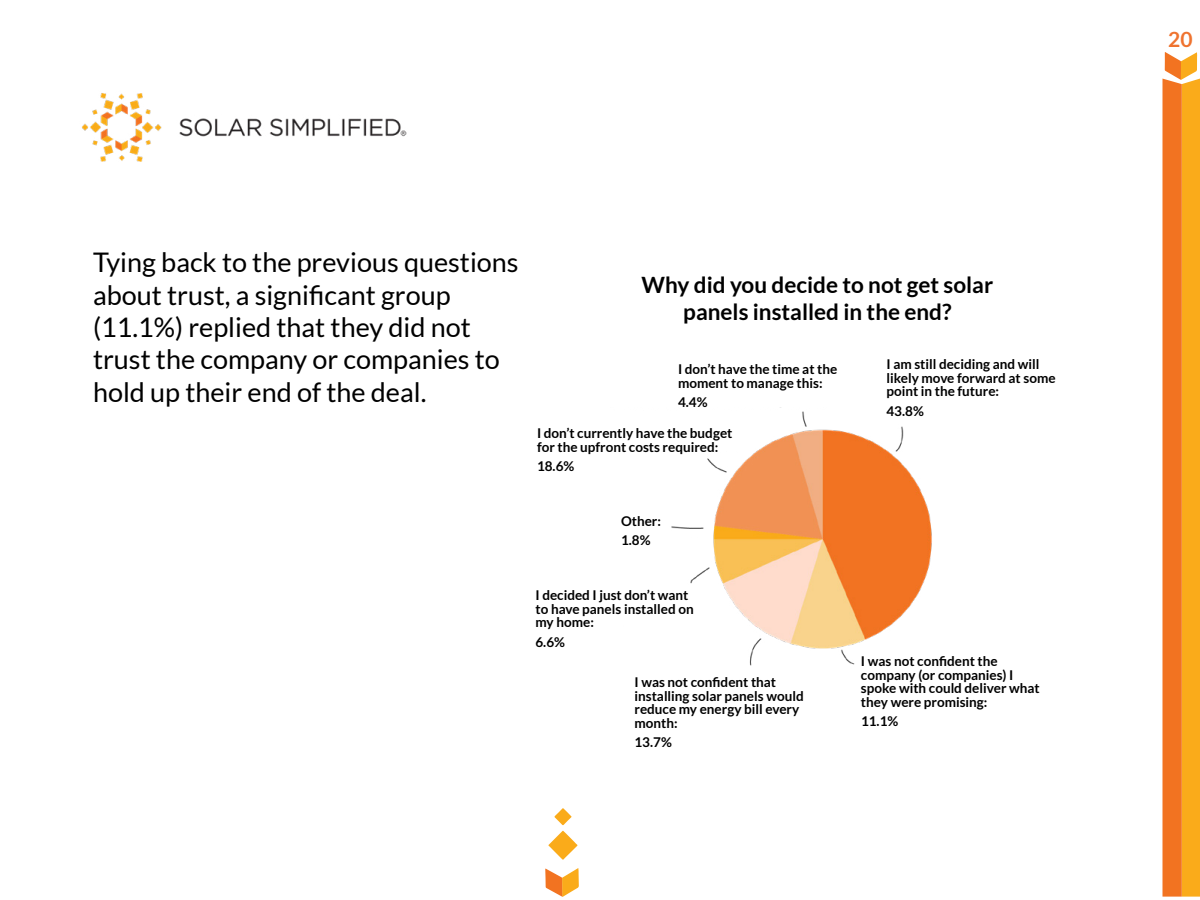
<style>
.page{position:relative;width:1200px;height:900px;background:#fff}
.page>*{position:absolute;margin:0;border:0;box-sizing:border-box;transform-origin:0 0}
.t1{font:27px/32.4px "Lato";color:#000}
.t2{font:700 22.5px/27px "Lato";color:#000;text-align:center}
.t3{font:700 21px "Lato";color:#ef732f}
.t4{font:700 13.5px/13.4px "Lato";color:#000}
</style>
<div class="page">
<svg style="left:545px;top:868px;width:34px;height:29px"></svg>
<svg style="left:548px;top:808px;width:30px;height:52px"></svg>
<svg style="left:1162px;top:52px;width:38px;height:845px;background:#f69226"></svg>
<img style="left:81px;top:93px;width:326px;height:69px">
<img style="left:671px;top:407px;width:261px;height:259px">
<div style="left:858px;top:646px;width:194px;height:40px;background:#fff"></div>
<div style="left:588px;top:586px;width:117px;height:40px;background:#fff"></div>
<div style="left:878px;top:394px;width:188px;height:29px;background:#fff"></div>
<div style="left:637px;top:538px;width:73px;height:24px;background:#fff"></div>
<div style="left:586px;top:428px;width:156px;height:23px;background:#fff"></div>
<h1 class="t1" style="left:93px;top:246px;width:427px">Tying back to the previous questions about trust, a significant group (11.1%) replied that they did not trust the company or companies to hold up their end of the deal.</h1>
<h2 class="t2" style="left:642px;top:271px;width:353px">Why did you decide to not get solar panels installed in the end?</h2>
<p class="t4" style="left:678px;top:362px;width:161px;line-height:13.8px">I don’t have the time at the moment to manage this:</p>
<p class="t4" style="left:678px;top:395px;width:31px">4.4%</p>
<p class="t4" style="left:537px;top:426px;width:197px;line-height:13.8px">I don’t currently have the budget for the upfront costs required:</p>
<p class="t4" style="left:537px;top:460px;width:39px">18.6%</p>
<p class="t4" style="left:621px;top:512px;width:42px;line-height:19.2px">Other:<br>1.8%</p>
<p class="t4" style="left:536px;top:589px;width:160px">I decided I just don’t want to have panels installed on my home:</p>
<p class="t4" style="left:536px;top:635px;width:31px">6.6%</p>
<p class="t4" style="left:634px;top:676px;width:171px">I was not confident that installing solar panels would reduce my energy bill every month:</p>
<p class="t4" style="left:634px;top:735px;width:39px">13.7%</p>
<p class="t4" style="left:886px;top:358px;width:171px">I am still deciding and will likely move forward at some point in the future:</p>
<p class="t4" style="left:886px;top:404px;width:39px">43.8%</p>
<p class="t4" style="left:861px;top:655px;width:180px">I was not confident the company (or companies) I spoke with could deliver what they were promising:</p>
<p class="t4" style="left:861px;top:714px;width:39px">11.1%</p>
<h3 class="t3" style="left:1168px;top:27px;width:26px">20</h3>
</div>
